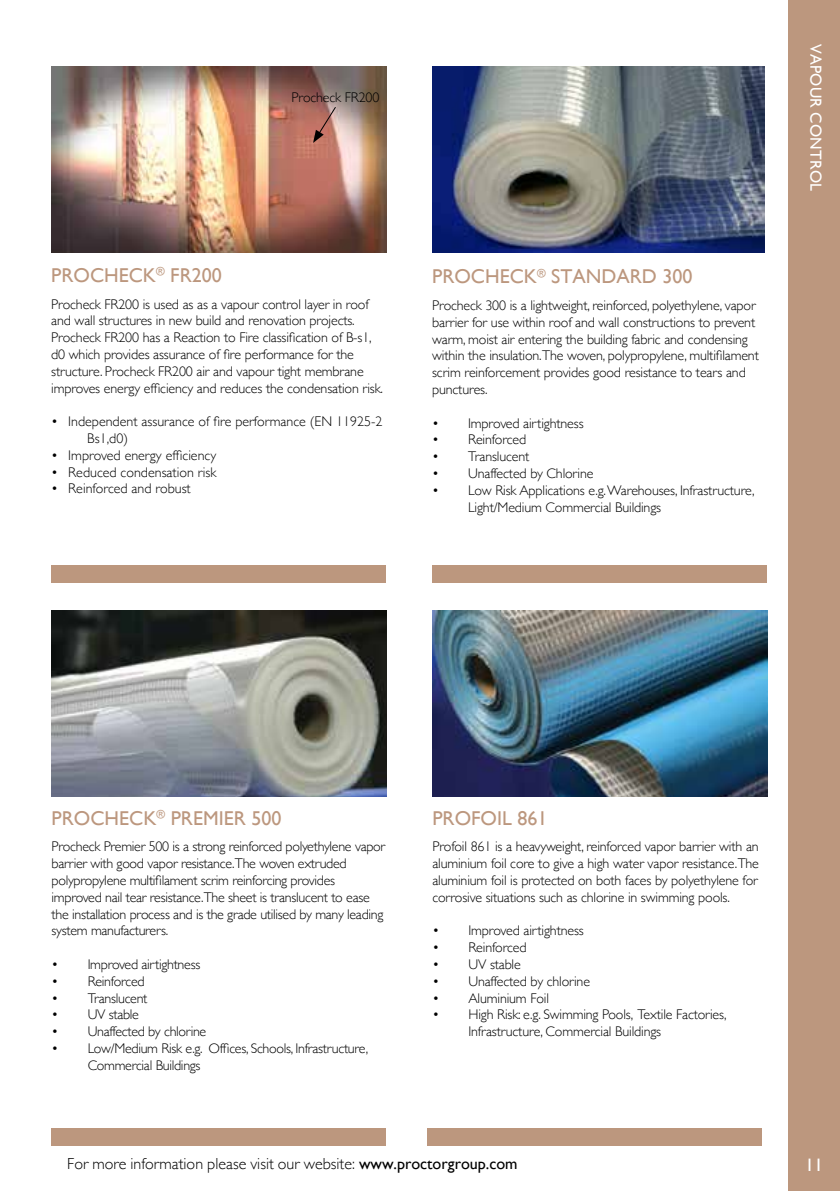
<style>
.page{position:relative;width:840px;height:1191px;background:#fff}
.page>*{position:absolute;margin:0;border:0;box-sizing:border-box;transform-origin:0 0}
.t1{font:20px "Gill Sans";color:#bc977e}
.t2{font:18px "Gill Sans";color:#fff}
.t3{font:300 16px "Gill Sans";color:#000}
.t4{font:16px "Gill Sans";letter-spacing:.01em;color:#fff}
.t5{font:300 14px/16.8px "Gill Sans";letter-spacing:-.01em;color:#000}
.s1{font-weight:400}
</style>
<div class="page">
<div style="left:788px;top:0;width:51px;height:1191px;background:#bc977e"></div>
<img style="left:432px;top:67px;width:332px;height:185px">
<img style="left:52px;top:611px;width:334px;height:185px">
<div style="left:51px;top:565px;width:335px;height:17px;background:#bc977e"></div>
<div style="left:432px;top:565px;width:334px;height:17px;background:#bc977e"></div>
<img style="left:52px;top:67px;width:334px;height:185px">
<svg style="left:313px;top:106px;width:24px;height:37px"></svg>
<img style="left:432px;top:611px;width:335px;height:185px">
<div style="left:51px;top:1128px;width:335px;height:17px;background:#bc977e"></div>
<div style="left:427px;top:1128px;width:334px;height:17px;background:#bc977e"></div>
<p class="t5" style="left:291px;top:88px;width:89px">Procheck FR200</p>
<h1 class="t1" style="left:51px;top:263px;width:172px">PROCHECK<sup>®</sup> FR200</h1>
<p class="t5" style="left:51px;top:295px;width:333px">Procheck FR200 is used as as a vapour control layer in roof and wall structures in new build and renovation projects.<br>Procheck FR200 has a Reaction to Fire classification of B-s1, d0 which provides assurance of fire performance for the structure. Procheck FR200 air and vapour tight membrane improves energy efficiency and reduces the condensation risk.</p>
<p class="t5" style="left:87px;top:412px;width:296px;text-indent:-36px">• Independent assurance of fire performance (EN 11925-2<br>Bs1,d0)</p>
<p class="t5" style="left:51px;top:446px;width:166px">• Improved energy efficiency</p>
<p class="t5" style="left:51px;top:463px;width:167px">• Reduced condensation risk</p>
<p class="t5" style="left:51px;top:480px;width:141px">• Reinforced and robust</p>
<h1 class="t1" style="left:432px;top:265px;width:262px">PROCHECK<sup>®</sup> STANDARD 300</h1>
<p class="t5" style="left:432px;top:296px;width:328px">Procheck 300 is a lightweight, reinforced, polyethylene, vapor barrier for use within roof and wall constructions to prevent warm, moist air entering the building fabric and condensing within the insulation.The woven, polypropylene, multifilament scrim reinforcement provides good resistance to tears and punctures.</p>
<p class="t5" style="left:432px;top:414px;width:153px">• Improved airtightness</p>
<p class="t5" style="left:432px;top:431px;width:96px">• Reinforced</p>
<p class="t5" style="left:432px;top:447px;width:99px">• Translucent</p>
<p class="t5" style="left:432px;top:464px;width:163px">• Unaffected by Chlorine</p>
<p class="t5" style="left:468px;top:481px;width:288px;text-indent:-36px">• Low Risk Applications e.g. Warehouses, Infrastructure,<br>Light/Medium Commercial Buildings</p>
<p class="t4" style="left:824px;top:44px;width:148px;rotate:90deg">VAPOUR CONTROL</p>
<h1 class="t1" style="left:52px;top:806px;width:231px">PROCHECK<sup>®</sup> PREMIER 500</h1>
<p class="t5" style="left:52px;top:837px;width:335px">Procheck Premier 500 is a strong reinforced polyethylene vapor barrier with good vapor resistance.The woven extruded polypropylene multifilament scrim reinforcing provides improved nail tear resistance.The sheet is translucent to ease the installation process and is the grade utilised by many leading system manufacturers.</p>
<p class="t5" style="left:52px;top:955px;width:150px">• Improved airtightness</p>
<p class="t5" style="left:52px;top:972px;width:94px">• Reinforced</p>
<p class="t5" style="left:52px;top:989px;width:97px">• Translucent</p>
<p class="t5" style="left:52px;top:1005px;width:89px">• UV stable</p>
<p class="t5" style="left:52px;top:1022px;width:156px">• Unaffected by chlorine</p>
<p class="t5" style="left:88px;top:1039px;width:282px;text-indent:-36px">• Low/Medium Risk e.g. Offices, Schools, Infrastructure,<br>Commercial Buildings</p>
<h1 class="t1" style="left:432px;top:806px;width:116px">PROFOIL 861</h1>
<p class="t5" style="left:432px;top:837px;width:328px;text-align:justify">Profoil 861 is a heavyweight, reinforced vapor barrier with an aluminium foil core to give a high water vapor resistance.The aluminium foil is protected on both faces by polyethylene for corrosive situations such as chlorine in swimming pools.</p>
<p class="t5" style="left:432px;top:921px;width:153px">• Improved airtightness</p>
<p class="t5" style="left:432px;top:938px;width:96px">• Reinforced</p>
<p class="t5" style="left:432px;top:955px;width:90px">• UV stable</p>
<p class="t5" style="left:432px;top:972px;width:159px">• Unaffected by chlorine</p>
<p class="t5" style="left:432px;top:989px;width:118px">• Aluminium Foil</p>
<p class="t5" style="left:468px;top:1005px;width:259px;text-indent:-36px">• High Risk: e.g. Swimming Pools, Textile Factories,<br>Infrastructure, Commercial Buildings</p>
<p class="t3" style="left:67px;top:1151px;width:451px">For more information please visit our website: <span class="s1">www.proctorgroup.com</span></p>
<p class="t2" style="left:804px;top:1154px;width:19px">11</p>
</div>
